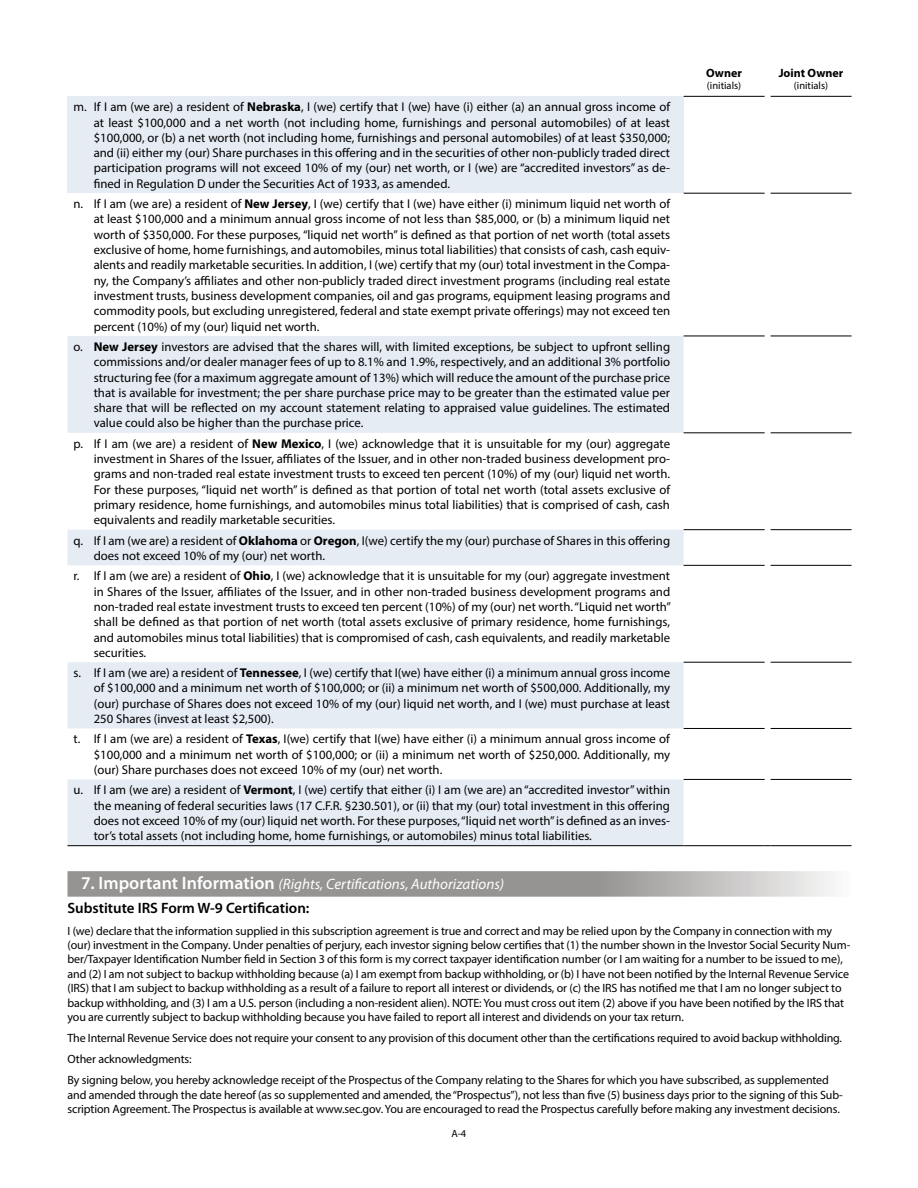
<style>
.page{position:relative;width:918px;height:1188px;background:#fff}
.page>*{position:absolute;margin:0;border:0;box-sizing:border-box;transform-origin:0 0}
.t1{font:italic 15px/24.8px "Myriad Pro";color:#fff}
.t2{font:12.75px/15.3px "Myriad Pro";color:#000;text-align:justify}
.t3{font:12px/14.4px "Myriad Pro";letter-spacing:-.01em;color:#000}
.t4{font:700 12px "Myriad Pro";color:#000}
.t5{font:10.5px "Myriad Pro";color:#000}
.s1{font-weight:700}
.s2{font-weight:600;font-style:normal;font-size:18px}
.s3{font-weight:600;font-style:normal;color:#000}
</style>
<div class="page">
<svg style="left:68px;top:871px;width:765px;height:26px;background:#a6a4a2"></svg>
<div style="left:68px;top:96px;width:616px;height:97px;background:#e6ecf4"></div>
<svg style="left:68px;top:336px;width:616px;height:509px;fill:#e6ecf4"></svg>
<hr style="left:684px;top:96px;width:81px;height:1px;background:#000">
<hr style="left:771px;top:96px;width:81px;height:1px;background:#000">
<hr style="left:684px;top:193px;width:81px;height:1px;background:#000">
<hr style="left:771px;top:193px;width:81px;height:1px;background:#000">
<hr style="left:684px;top:336px;width:81px;height:1px;background:#000">
<hr style="left:771px;top:336px;width:81px;height:1px;background:#000">
<hr style="left:684px;top:432px;width:81px;height:1px;background:#000">
<hr style="left:771px;top:432px;width:81px;height:1px;background:#000">
<hr style="left:684px;top:529px;width:81px;height:1px;background:#000">
<hr style="left:771px;top:529px;width:81px;height:1px;background:#000">
<hr style="left:684px;top:565px;width:81px;height:1px;background:#000">
<hr style="left:771px;top:565px;width:81px;height:1px;background:#000">
<hr style="left:684px;top:662px;width:81px;height:1px;background:#000">
<hr style="left:771px;top:662px;width:81px;height:1px;background:#000">
<hr style="left:684px;top:728px;width:81px;height:1px;background:#000">
<hr style="left:771px;top:728px;width:81px;height:1px;background:#000">
<hr style="left:68px;top:845px;width:616px;height:1px;background:#000">
<hr style="left:684px;top:845px;width:81px;height:1px;background:#000">
<hr style="left:771px;top:845px;width:81px;height:1px;background:#000">
<hr style="left:684px;top:779px;width:81px;height:1px;background:#000">
<hr style="left:771px;top:779px;width:81px;height:1px;background:#000">
<p class="t4" style="left:706px;top:66px;width:37px">Owner</p>
<p class="t5" style="left:707px;top:79px;width:36px">(initials)</p>
<p class="t4" style="left:779px;top:66px;width:66px">Joint Owner</p>
<p class="t5" style="left:794px;top:79px;width:36px">(initials)</p>
<p class="t2" style="left:94px;top:99px;width:578px;text-indent:-20px">m. If I am (we are) a resident of <span class="s1">Nebraska</span>, I (we) certify that I (we) have (i) either (a) an annual gross income of at least $100,000 and a net worth (not including home, furnishings and personal automobiles) of at least $100,000, or (b) a net worth (not including home, furnishings and personal automobiles) of at least $350,000; and (ii) either my (our) Share purchases in this offering and in the securities of other non-publicly traded direct participation programs will not exceed 10% of my (our) net worth, or I (we) are “accredited investors” as de&shy;fined in Regulation D under the Securities Act of 1933, as amended.</p>
<p class="t2" style="left:94px;top:196px;width:578px;text-indent:-20px">n. If I am (we are) a resident of <span class="s1">New Jersey</span>, I (we) certify that I (we) have either (i) minimum liquid net worth of at least $100,000 and a minimum annual gross income of not less than $85,000, or (b) a minimum liquid net worth of $350,000. For these purposes, “liquid net worth” is defined as that portion of net worth (total assets exclusive of home, home furnishings, and automobiles, minus total liabilities) that consists of cash, cash equiv&shy;alents and readily marketable securities. In addition, I (we) certify that my (our) total investment in the Compa&shy;ny, the Company’s affiliates and other non-publicly traded direct investment programs (including real estate investment trusts, business development companies, oil and gas programs, equipment leasing programs and commodity pools, but excluding unregistered, federal and state exempt private offerings) may not exceed ten percent (10%) of my (our) liquid net worth.</p>
<p class="t2" style="left:94px;top:339px;width:578px;text-indent:-20px">o. <span class="s1">New Jersey</span> investors are advised that the shares will, with limited exceptions, be subject to upfront selling commissions and/or dealer manager fees of up to 8.1% and 1.9%, respectively, and an additional 3% portfolio structuring fee (for a maximum aggregate amount of 13%) which will reduce the amount of the purchase price that is available for investment; the per share purchase price may to be greater than the estimated value per share that will be reflected on my account statement relating to appraised value guidelines. The estimated value could also be higher than the purchase price.</p>
<p class="t2" style="left:94px;top:436px;width:578px;text-indent:-20px">p. If I am (we are) a resident of <span class="s1">New Mexico</span>, I (we) acknowledge that it is unsuitable for my (our) aggregate investment in Shares of the Issuer, affiliates of the Issuer, and in other non-traded business development pro&shy;grams and non-traded real estate investment trusts to exceed ten percent (10%) of my (our) liquid net worth.<br>For these purposes, “liquid net worth” is defined as that portion of total net worth (total assets exclusive of primary residence, home furnishings, and automobiles minus total liabilities) that is comprised of cash, cash equivalents and readily marketable securities.</p>
<p class="t2" style="left:94px;top:533px;width:578px;text-indent:-20px">q. If I am (we are) a resident of <span class="s1">Oklahoma</span> or <span class="s1">Oregon</span>, I(we) certify the my (our) purchase of Shares in this offering does not exceed 10% of my (our) net worth.</p>
<p class="t2" style="left:94px;top:568px;width:579px;text-indent:-20px">r. If I am (we are) a resident of <span class="s1">Ohio</span>, I (we) acknowledge that it is unsuitable for my (our) aggregate investment in Shares of the Issuer, affiliates of the Issuer, and in other non-traded business development programs and non-traded real estate investment trusts to exceed ten percent (10%) of my (our) net worth. “Liquid net worth” shall be defined as that portion of net worth (total assets exclusive of primary residence, home furnishings, and automobiles minus total liabilities) that is compromised of cash, cash equivalents, and readily marketable securities.</p>
<p class="t2" style="left:94px;top:665px;width:578px;text-indent:-20px">s. If I am (we are) a resident of <span class="s1">Tennessee</span>, I (we) certify that I(we) have either (i) a minimum annual gross income of $100,000 and a minimum net worth of $100,000; or (ii) a minimum net worth of $500,000. Additionally, my (our) purchase of Shares does not exceed 10% of my (our) liquid net worth, and I (we) must purchase at least 250 Shares (invest at least $2,500).</p>
<p class="t2" style="left:94px;top:731px;width:578px;text-indent:-20px">t. If I am (we are) a resident of <span class="s1">Texas</span>, I(we) certify that I(we) have either (i) a minimum annual gross income of $100,000 and a minimum net worth of $100,000; or (ii) a minimum net worth of $250,000. Additionally, my (our) Share purchases does not exceed 10% of my (our) net worth.</p>
<p class="t2" style="left:94px;top:782px;width:578px;text-indent:-20px">u. If I am (we are) a resident of <span class="s1">Vermont</span>, I (we) certify that either (i) I am (we are) an “accredited investor” within the meaning of federal securities laws (17 C.F.R. §230.501), or (ii) that my (our) total investment in this offering does not exceed 10% of my (our) liquid net worth. For these purposes, “liquid net worth” is defined as an inves&shy;tor’s total assets (not including home, home furnishings, or automobiles) minus total liabilities.</p>
<p class="t1" style="left:67px;top:872px;width:438px;text-indent:14px"><span class="s2">7. Important Information</span> (Rights, Certifications, Authorizations)<br><span class="s3">Substitute IRS Form W-9 Certification:</span></p>
<p class="t3" style="left:68px;top:923px;width:784px">I (we) declare that the information supplied in this subscription agreement is true and correct and may be relied upon by the Company in connection with my (our) investment in the Company. Under penalties of perjury, each investor signing below certifies that (1) the number shown in the Investor Social Security Num&shy;ber/Taxpayer Identification Number field in Section 3 of this form is my correct taxpayer identification number (or I am waiting for a number to be issued to me), and (2) I am not subject to backup withholding because (a) I am exempt from backup withholding, or (b) I have not been notified by the Internal Revenue Service (IRS) that I am subject to backup withholding as a result of a failure to report all interest or dividends, or (c) the IRS has notified me that I am no longer subject to backup withholding, and (3) I am a U.S. person (including a non-resident alien). NOTE: You must cross out item (2) above if you have been notified by the IRS that you are currently subject to backup withholding because you have failed to report all interest and dividends on your tax return.</p>
<p class="t3" style="left:68px;top:1027px;width:776px;line-height:21.1px">The Internal Revenue Service does not require your consent to any provision of this document other than the certifications required to avoid backup withholding.<br>Other acknowledgments:<br>By signing below, you hereby acknowledge receipt of the Prospectus of the Company relating to the Shares for which you have subscribed, as supplemented</p>
<p class="t3" style="left:68px;top:1087px;width:777px">and amended through the date hereof (as so supplemented and amended, the “Prospectus”), not less than five (5) business days prior to the signing of this Sub&shy;scription Agreement. The Prospectus is available at www.sec.gov. You are encouraged to read the Prospectus carefully before making any investment decisions.</p>
<p class="t5" style="left:451px;top:1127px;width:17px">A-4</p>
</div>
